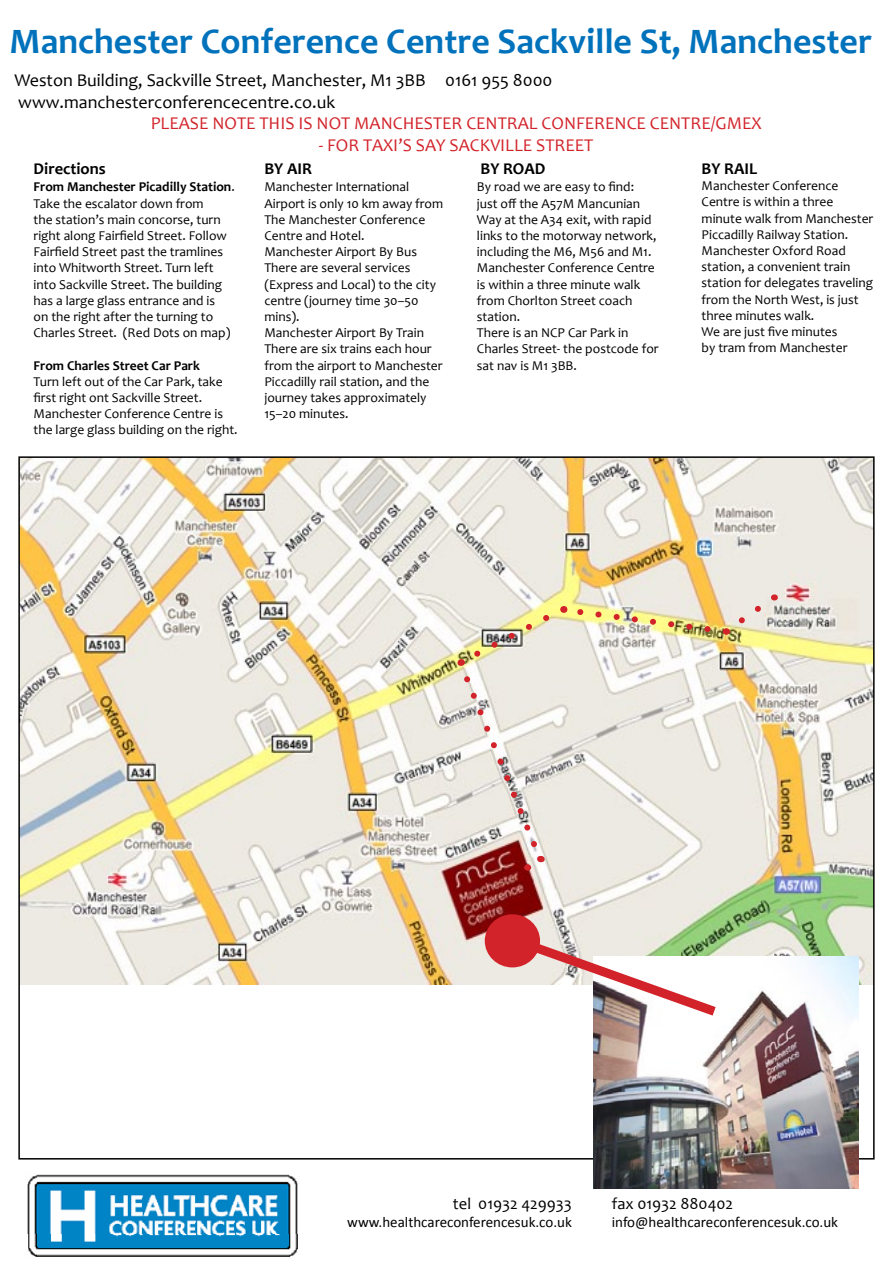
<style>
.page{position:relative;width:893px;height:1263px;background:#fff}
.page>*{position:absolute;margin:0;border:0;box-sizing:border-box;transform-origin:0 0}
.t1{font:700 36px "Candara";color:#0072bc}
.t2{font:18px/21.6px "Candara";color:#000}
.t3{font:18px "Candara";color:#d2232a}
.t4{font:16.5px "Candara";color:#000}
.t5{font:700 16.5px "Candara";color:#000}
.t6{font:15px "Calibri";color:#000}
.t7{font:13.5px/16.2px "Candara";color:#000}
.t8{font:700 13.5px "Candara";color:#000}
.s1{font-weight:700}
</style>
<div class="page">
<img style="left:27px;top:1174px;width:271px;height:83px">
<img style="left:21px;top:459px;width:851px;height:525px">
<div style="left:485px;top:914px;width:55px;height:53px;background:#d2232a;border-radius:50%"></div>
<img style="left:593px;top:957px;width:266px;height:232px">
<svg style="left:507px;top:930px;width:219px;height:93px"></svg>
<svg style="left:726px;top:600px;width:40px;height:34px"></svg>
<img style="left:563px;top:604px;width:151px;height:32px">
<svg style="left:459px;top:610px;width:95px;height:266px;background:#ded1c7"></svg>
<h1 class="t1" style="left:10px;top:20px;width:864px">Manchester Conference Centre Sackville St, Manchester</h1>
<h2 class="t2" style="left:14px;top:69px;width:540px">Weston Building, Sackville Street, Manchester, M1 3BB 0161 955 8000 www.manchesterconferencecentre.co.uk</h2>
<h2 class="t3" style="left:151px;top:113px;width:612px">PLEASE NOTE THIS IS NOT MANCHESTER CENTRAL CONFERENCE CENTRE/GMEX</h2>
<h2 class="t3" style="left:319px;top:134px;width:276px">- FOR TAXI’S SAY SACKVILLE STREET</h2>
<p class="t7" style="left:34px;top:179px;width:203px"><span class="s1">From Manchester Picadilly Station</span>.<br>Take the escalator down from<br>the station’s main concorse, turn right along Fairfield Street. Follow Fairfield Street past the tramlines into Whitworth Street. Turn left into Sackville Street. The building has a large glass entrance and is<br>on the right after the turning to Charles Street. (Red Dots on map)</p>
<p class="t8" style="left:34px;top:357px;width:168px">From Charles Street Car Park</p>
<p class="t7" style="left:34px;top:373px;width:205px">Turn left out of the Car Park, take first right ont Sackville Street.<br>Manchester Conference Centre is the large glass building on the right.</p>
<p class="t5" style="left:34px;top:158px;width:74px">Directions</p>
<p class="t5" style="left:264px;top:158px;width:49px">BY AIR</p>
<p class="t5" style="left:480px;top:158px;width:66px">BY ROAD</p>
<p class="t5" style="left:702px;top:158px;width:57px">BY RAIL</p>
<p class="t7" style="left:477px;top:179px;width:183px">By road we are easy to find:<br>just off the A57M Mancunian<br>Way at the A34 exit, with rapid links to the motorway network, including the M6, M56 and M1.<br>Manchester Conference Centre is within a three minute walk from Chorlton Street coach station.<br>There is an NCP Car Park in<br>Charles Street- the postcode for sat nav is M1 3BB.</p>
<p class="t7" style="left:702px;top:178px;width:173px">Manchester Conference<br>Centre is within a three minute walk from Manchester<br>Piccadilly Railway Station.<br>Manchester Oxford Road station, a convenient train station for delegates traveling from the North West, is just three minutes walk.<br>We are just five minutes<br>by tram from Manchester</p>
<p class="t7" style="left:264px;top:179px;width:180px">Manchester International<br>Airport is only 10 km away from<br>The Manchester Conference<br>Centre and Hotel.<br>Manchester Airport By Bus<br>There are several services (Express and Local) to the city centre (journey time 30–50 mins).<br>Manchester Airport By Train<br>There are six trains each hour from the airport to Manchester<br>Piccadilly rail station, and the journey takes approximately<br>15–20 minutes.</p>
<p class="t4" style="left:453px;top:1194px;width:120px">tel 01932 429933</p>
<p class="t6" style="left:347px;top:1212px;width:226px">www.healthcareconferencesuk.co.uk</p>
<p class="t4" style="left:612px;top:1194px;width:123px">fax 01932 880402</p>
<p class="t6" style="left:612px;top:1212px;width:228px">info@healthcareconferencesuk.co.uk</p>
</div>
